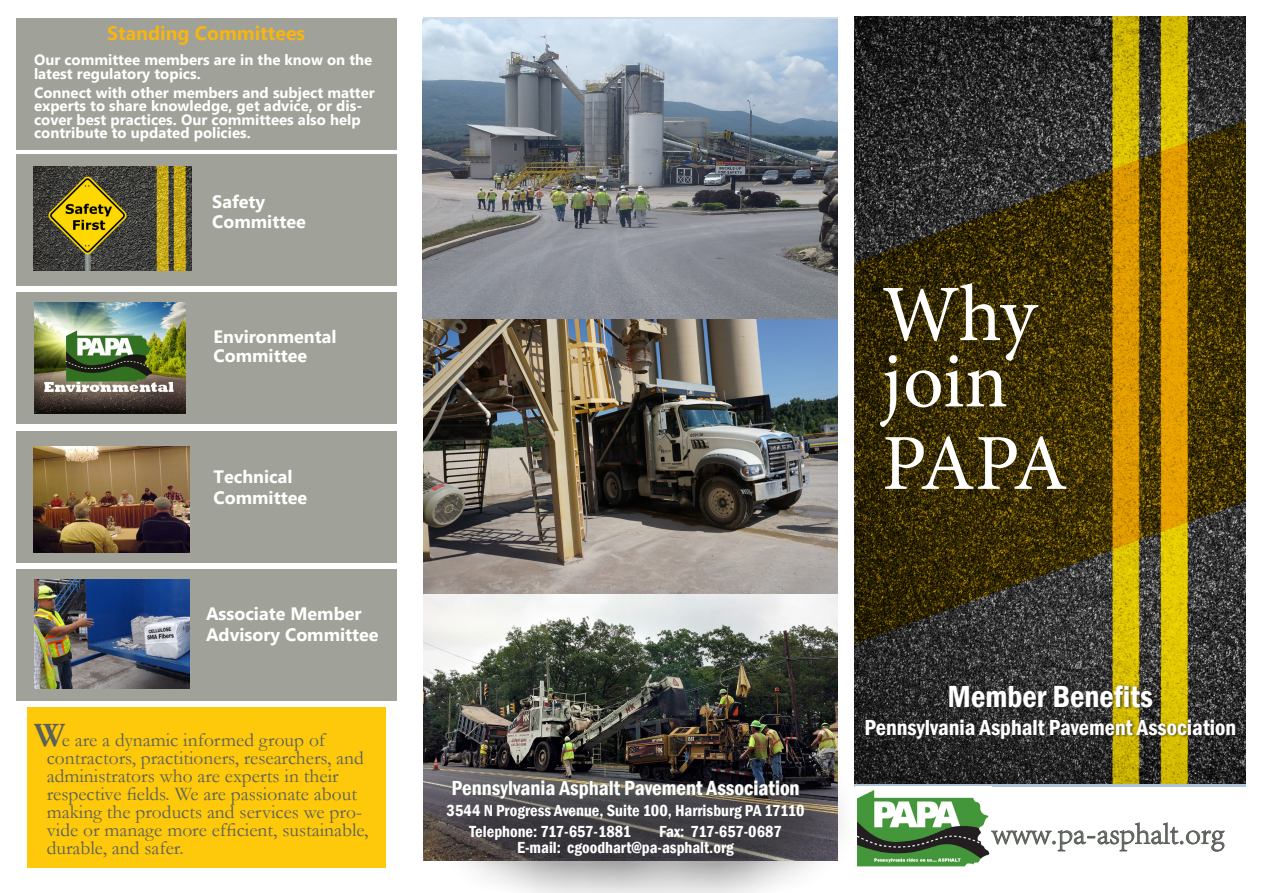
<style>
.page{position:relative;width:1263px;height:893px;background:#fff}
.page>*{position:absolute;margin:0;border:0;box-sizing:border-box;transform-origin:0 0}
.TITLE_AND_SUBTITLES{font:80.25px/66.3px "Minion Pro";letter-spacing:-.01em;color:#fff}
.TITLE_AND_SUBTITLES-2{font:79.5px "Minion Pro";color:#fff}
.CONTENTS{font:600 condensed 31.35px "Franklin Gothic";color:#fff}
.CONTENTS-2{font:300 29.85px "Adobe Song Std";color:#5b605a}
.CONTENTS-3{font:600 condensed 22.5px "Franklin Gothic";color:#fff}
.CONTENTS-4{font:600 condensed 21px "Franklin Gothic";color:#fff}
.CONTENTS-5{font:19.5px/18px "Garamond";color:#5b605a}
.TITLE_AND_SUBTITLES-3{font:700 19.5px "Myanmar Text";color:#f5b513}
.TITLE_AND_SUBTITLES-4{font:700 18px "Myanmar Text";color:#fff}
.CONTENTS-6{font:600 condensed 16.5px "Franklin Gothic";color:#fff}
.TITLE_AND_SUBTITLES-5{font:700 15px/13.5px "Myanmar Text";color:#fff}
.s1{font-weight:700;font-size:34.5px}
</style>
<div class="page">
<img style="left:855px;top:17px;width:391px;height:767px">
<svg style="left:855px;top:121px;width:391px;height:522px;background:#51410e"></svg>
<div style="left:16px;top:155px;width:380px;height:131px;background:#a0a198"></div>
<img style="left:33px;top:167px;width:159px;height:104px">
<img style="left:423px;top:20px;width:415px;height:841px">
<div style="left:16px;top:18px;width:380px;height:131px;background:#a0a198"></div>
<div style="left:16px;top:293px;width:380px;height:131px;background:#a0a198"></div>
<img style="left:35px;top:302px;width:150px;height:112px">
<div style="left:16px;top:431px;width:380px;height:131px;background:#a0a198"></div>
<img style="left:33px;top:446px;width:156px;height:107px">
<div style="left:16px;top:569px;width:380px;height:131px;background:#a0a198"></div>
<img style="left:34px;top:580px;width:155px;height:109px">
<img style="left:858px;top:790px;width:132px;height:77px">
<div style="left:864px;top:684px;width:375px;height:57px;background:#231f20;opacity:.75"></div>
<div style="left:28px;top:707px;width:358px;height:160px;background:#fec80b"></div>
<div style="left:424px;top:757px;width:434px;height:136px;background:#231f20;opacity:.95"></div>
<svg style="left:452px;top:780px;width:347px;height:20px;background:#535250"></svg>
<svg style="left:991px;top:822px;width:234px;height:30px"></svg>
<p class="TITLE_AND_SUBTITLES-3" style="left:107px;top:22px;width:199px">Standing Committees</p>
<p class="TITLE_AND_SUBTITLES-5" style="left:34px;top:53px;width:340px">Our committee members are in the know on the latest regulatory topics.</p>
<p class="TITLE_AND_SUBTITLES-5" style="left:34px;top:86px;width:342px">Connect with other members and subject matter experts to share knowledge, get advice, or dis&shy;cover best practices. Our committees also help contribute to updated policies.</p>
<p class="TITLE_AND_SUBTITLES-4" style="left:212px;top:191px;width:54px">Safety</p>
<p class="TITLE_AND_SUBTITLES-4" style="left:212px;top:212px;width:95px">Committee</p>
<p class="TITLE_AND_SUBTITLES-4" style="left:214px;top:326px;width:124px">Environmental</p>
<p class="TITLE_AND_SUBTITLES-4" style="left:214px;top:346px;width:95px">Committee</p>
<p class="TITLE_AND_SUBTITLES-4" style="left:214px;top:467px;width:80px">Technical</p>
<p class="TITLE_AND_SUBTITLES-4" style="left:214px;top:487px;width:95px">Committee</p>
<p class="TITLE_AND_SUBTITLES-4" style="left:206px;top:603px;width:157px">Associate Member</p>
<p class="TITLE_AND_SUBTITLES-4" style="left:206px;top:624px;width:174px">Advisory Committee</p>
<p class="CONTENTS-5" style="left:47px;top:730px;width:323px;text-indent:-13px"><span class="s1">W</span>e are a dynamic informed group of contractors, practitioners, researchers, and administrators who are experts in their respective fields. We are passionate about making the products and services we pro&shy;vide or manage more efficient, sustainable, durable, and safer.</p>
<p class="TITLE_AND_SUBTITLES" style="left:882px;top:282px;width:156px">Why join</p>
<p class="TITLE_AND_SUBTITLES-2" style="left:882px;top:410px;width:187px">PAPA</p>
<p class="CONTENTS-4" style="left:451px;top:774px;width:350px">Pennsylvania Asphalt Pavement Association</p>
<p class="CONTENTS-6" style="left:447px;top:799px;width:359px">3544 N Progress Avenue, Suite 100, Harrisburg PA 17110</p>
<p class="CONTENTS-6" style="left:469px;top:820px;width:163px">Telephone: 717-657-1881</p>
<p class="CONTENTS-6" style="left:659px;top:820px;width:124px">Fax: 717-657-0687</p>
<p class="CONTENTS-6" style="left:517px;top:837px;width:218px">E-mail: cgoodhart@pa-asphalt.org</p>
<p class="CONTENTS" style="left:948px;top:675px;width:207px">Member Benefits</p>
<p class="CONTENTS-3" style="left:864px;top:712px;width:373px">Pennsylvania Asphalt Pavement Association</p>
<p class="CONTENTS-2" style="left:992px;top:816px;width:234px">www.pa-asphalt.org</p>
</div>
